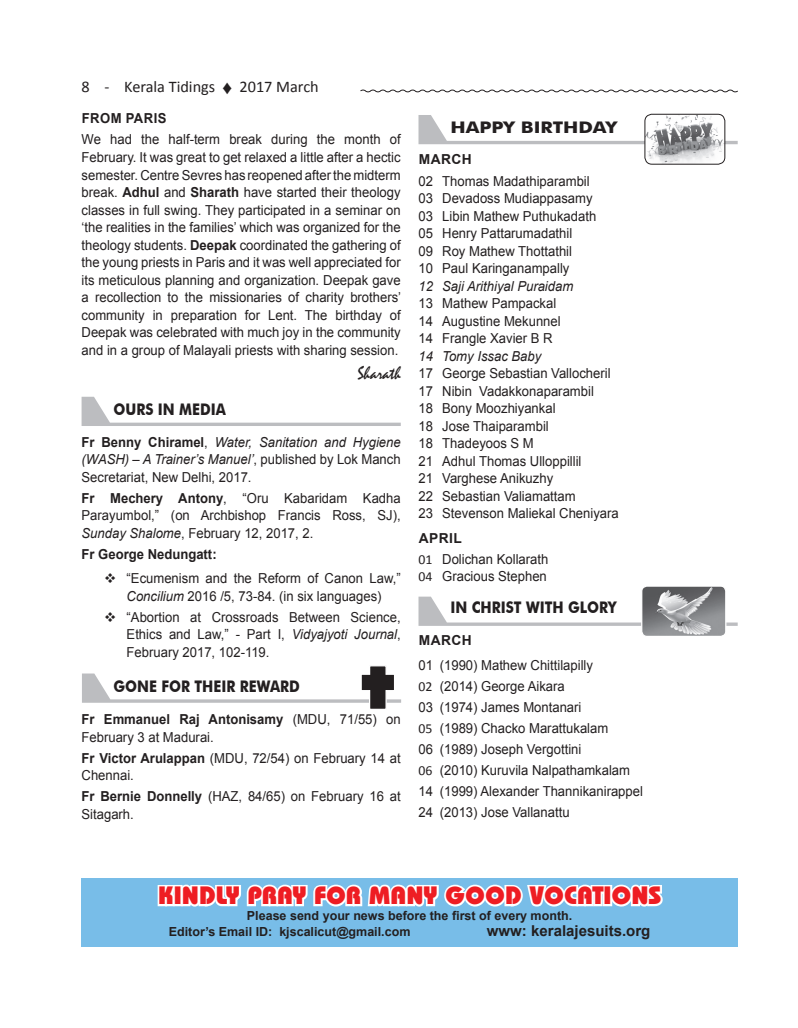
<style>
.page{position:relative;width:798px;height:1028px;background:#fff}
.page>*{position:absolute;margin:0;border:0;box-sizing:border-box;transform-origin:0 0}
.t1{font:25px "Bahamas Heavy";color:#ee1d23}
.t2{font:18.75px "Mistral";color:#231f20;scale:.95 1}
.t3{font:16.25px "Calibri";color:#231f20}
.t4{font:700 16px "Futura BT";color:#231f20;scale:.87 1}
.t5{font:700 16px "Futura BT";color:#231f20;scale:1.19 1}
.t6{font:700 15px "Arial";color:#231f20}
.t7{font:13.75px/17.5px "Arial";color:#231f20;scale:.95 1}
.t8{font:italic 13.75px/17.5px "Arial";color:#231f20;text-align:justify;scale:.95 1}
.t9{font:700 13.75px "Arial";color:#231f20;scale:.95 1}
.t10{font:700 13.75px "Arial";color:#231f20}
.t11{font:700 13.75px "Arial";letter-spacing:.035em;color:#231f20;scale:.95 1}
.t12{font:700 12.5px/16.2px "Arial";color:#231f20}
.s1{font-weight:700}
.s2{font-weight:700;font-style:normal}
.s3{font-style:normal}
.s4{font-style:italic}
.s5{font-family:"Calibri"}
</style>
<div class="page">
<svg style="left:360px;top:89px;width:378px;height:4px"></svg>
<svg style="left:418px;top:115px;width:319px;height:29px"></svg>
<svg style="left:418px;top:596px;width:319px;height:30px"></svg>
<img style="left:644px;top:114px;width:80px;height:50px">
<div style="left:644px;top:114px;width:80px;height:50px;border:1px solid #231f20;border-radius:7px"></div>
<img style="left:643px;top:587px;width:81px;height:48px">
<div style="left:641px;top:585px;width:85px;height:52px;border:1px solid #fff;border-radius:5px"></div>
<div style="left:81px;top:878px;width:656px;height:68px;background:#78bde8"></div>
<svg style="left:157px;top:884px;width:506px;height:23px"></svg>
<svg style="left:81px;top:397px;width:319px;height:29px"></svg>
<svg style="left:82px;top:666px;width:319px;height:43px"></svg>
<p class="t3" style="left:81px;top:76px;width:135px">8 - Kerala Tidings</p>
<p class="t3" style="left:239px;top:76px;width:81px">2017 March</p>
<p class="t11" style="left:82px;top:109px;width:91px">FROM PARIS</p>
<p class="t7" style="left:81px;top:131px;width:338px;text-align:justify">We had the half-term break during the month of February. It was great to get relaxed a little after a hectic semester. Centre Sevres has reopened after the midterm break. <span class="s1">Adhul</span> and <span class="s1">Sharath</span> have started their theology classes in full swing. They participated in a seminar on ‘the realities in the families’ which was organized for the theology students. <span class="s1">Deepak</span> coordinated the gathering of the young priests in Paris and it was well appreciated for its meticulous planning and organization. Deepak gave a recollection to the missionaries of charity brothers’ community in preparation for Lent. The birthday of Deepak was celebrated with much joy in the community and in a group of Malayali priests with sharing session.</p>
<h2 class="t2" style="left:357px;top:362px;width:47px">Sharath</h2>
<p class="t4" style="left:113px;top:399px;width:131px">OURS IN MEDIA</p>
<p class="t8" style="left:81px;top:433px;width:337px"><span class="s2">Fr Benny Chiramel</span><span class="s3">,</span> Water, Sanitation and Hygiene (WASH) – A Trainer’s Manuel’<span class="s3">, published by Lok Manch Secretariat, New Delhi, 2017.</span></p>
<p class="t7" style="left:81px;top:489px;width:337px;text-align:justify"><span class="s1">Fr Mechery Antony</span>, “Oru Kabaridam Kadha Parayumbol,” (on Archbishop Francis Ross, SJ), <span class="s4">Sunday Shalome</span>, February 12, 2017, 2.</p>
<p class="t9" style="left:81px;top:544px;width:144px">Fr George Nedungatt:</p>
<p class="t7" style="left:104px;top:569px;width:313px;text-align:center">❖ “Ecumenism and the Reform of Canon Law,”<br><span class="s4">Concilium</span> 2016 /5, 73-84. (in six languages)</p>
<p class="t7" style="left:126px;top:608px;width:290px;text-align:justify;text-indent:-22px">❖ “Abortion at Crossroads Between Science, Ethics and Law,” - Part I, <span class="s4">Vidyajyoti Journal</span>, February 2017, 102-119.</p>
<p class="t4" style="left:113px;top:677px;width:216px">GONE FOR THEIR REWARD</p>
<p class="t7" style="left:81px;top:710px;width:337px"><span class="s1">Fr Emmanuel Raj Antonisamy</span> (MDU, 71/55) on<br>February 3 at Madurai.</p>
<p class="t7" style="left:81px;top:749px;width:337px"><span class="s1">Fr Victor Arulappan</span> (MDU, 72/54) on February 14 at<br>Chennai.</p>
<p class="t7" style="left:81px;top:787px;width:337px"><span class="s1">Fr Bernie Donnelly</span> (HAZ, 84/65) on February 16 at<br>Sitagarh.</p>
<p class="t5" style="left:450px;top:117px;width:141px">HAPPY BIRTHDAY</p>
<p class="t10" style="left:418px;top:150px;width:55px">MARCH</p>
<p class="t7" style="left:418px;top:172px;width:189px">02 Thomas Madathiparambil<br>03 Devadoss Mudiappasamy<br>03 Libin Mathew Puthukadath<br>05 Henry Pattarumadathil<br>09 Roy Mathew Thottathil<br>10 Paul Karinganampally</p>
<p class="t8" style="left:418px;top:277px;width:164px">12 Saji Arithiyal Puraidam</p>
<p class="t7" style="left:418px;top:294px;width:151px">13 Mathew Pampackal<br>14 Augustine Mekunnel<br>14 Frangle Xavier B R</p>
<p class="t8" style="left:418px;top:347px;width:131px">14 Tomy Issac Baby</p>
<p class="t7" style="left:418px;top:364px;width:212px">17 George Sebastian Vallocheril<br>17 Nibin Vadakkonaparambil<br>18 Bony Moozhiyankal<br>18 Jose Thaiparambil<br>18 Thadeyoos S M<br>21 Adhul Thomas Ulloppillil<br>21 Varghese Anikuzhy<br>22 Sebastian Valiamattam<br>23 Stevenson Maliekal Cheniyara</p>
<p class="t7" style="left:418px;top:527px;width:138px;line-height:21px"><span class="s1">APRIL<br></span><span class="s5">01</span> Dolichan Kollarath</p>
<p class="t7" style="left:418px;top:567px;width:137px"><span class="s5">04</span> Gracious Stephen</p>
<p class="t4" style="left:450px;top:598px;width:192px">IN CHRIST WITH GLORY</p>
<p class="t10" style="left:418px;top:630px;width:55px">MARCH</p>
<p class="t7" style="left:418px;top:654px;width:238px;line-height:21px">01 (1990) Mathew Chittilapilly<br><span class="s5">02</span> (2014) George Aikara<br>03 (1974) James Montanari<br><span class="s5">05</span> (1989) Chacko Marattukalam<br>06 (1989) Joseph Vergottini<br><span class="s5">06</span> (2010) Kuruvila Nalpathamkalam<br>14 (1999) Alexander Thannikanirappel<br>24 (2013) Jose Vallanattu</p>
<h1 class="t1" style="left:158px;top:880px;width:504px">KINDLY PRAY FOR MANY GOOD VOCATIONS</h1>
<p class="t12" style="left:169px;top:907px;width:405px;text-indent:78px">Please send your news before the first of every month.<br>Editor’s Email ID: kjscalicut@gmail.com</p>
<p class="t6" style="left:486px;top:920px;width:165px">www: keralajesuits.org</p>
</div>
